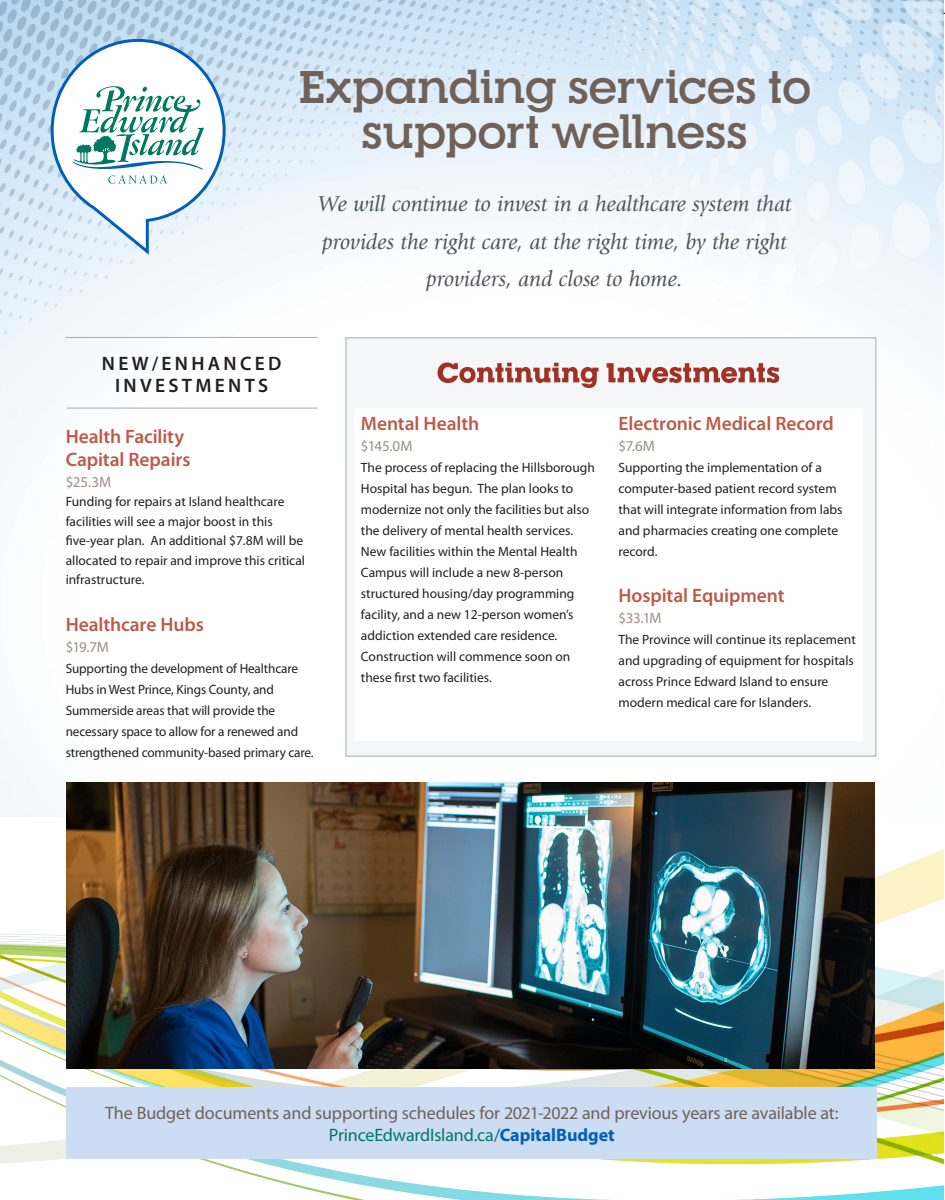
<style>
.page{position:relative;width:945px;height:1200px;background:#fff}
.page>*{position:absolute;margin:0;border:0;box-sizing:border-box;transform-origin:0 0}
.H3__Center{font:700 45px/45px "RNS Camelia";letter-spacing:-.01em;color:#716259;text-align:center}
.H5__Center{font:italic 22.5px/37.5px "Giovanni";letter-spacing:-.005em;color:#54555a;text-align:center}
.Item{font:600 19.5px/22.5px "Myriad Pro";letter-spacing:-.005em;color:#bb5c4a}
.Caption__Centre{font:600 19.5px/22.5px "Myriad Pro";letter-spacing:.17em;color:#231f20;text-align:center}
.H6__Center{font:18px/22.5px "Myriad Pro";letter-spacing:-.01em;color:#716259;text-align:center}
.Item-2{font:15px "Myriad Pro";letter-spacing:-.025em;color:#9b8e87}
.Item-3{font:13.5px/21px "Myriad Pro";color:#231f20}
.s1{color:#007961}
.s2{color:#005fb9}
.s3{font-weight:700;color:#005fb9}
</style>
<div class="page">
<img style="left:0;top:0;width:943px;height:720px">
<img style="left:0;top:720px;width:943px;height:480px">
<svg style="left:49px;top:37px;width:178px;height:220px"></svg>
<img style="left:67px;top:783px;width:807px;height:286px">
<hr style="left:67px;top:408px;width:251px;height:1px;background:#a6abaf">
<hr style="left:66px;top:337px;width:252px;height:1px;background:#a6abaf">
<div style="left:346px;top:338px;width:530px;height:418px;background:#f4f6f8;border:1px solid #a6abaf"></div>
<div style="left:354px;top:408px;width:508px;height:333px;background:#fff"></div>
<div style="left:67px;top:1087px;width:810px;height:72px;background:#ccdcf2"></div>
<svg style="left:437px;top:363px;width:342px;height:25px"></svg>
<p class="H3__Center" style="left:298px;top:64px;width:515px">Expanding services to support wellness</p>
<p class="H5__Center" style="left:317px;top:186px;width:475px">We will continue to invest in a healthcare system that provides the right care, at the right time, by the right providers, and close to home.</p>
<p class="Caption__Centre" style="left:102px;top:351px;width:181px">NEW/ENHANCED<br>INVESTMENTS</p>
<p class="Item" style="left:66px;top:425px;width:126px">Health Facility<br>Capital Repairs</p>
<p class="Item-2" style="left:66px;top:472px;width:47px">$25.3M</p>
<p class="Item-3" style="left:66px;top:492px;width:241px;line-height:19.5px">Funding for repairs at Island healthcare facilities will see a major boost in this five-year plan. An additional $7.8M will be allocated to repair and improve this critical infrastructure.</p>
<p class="Item" style="left:66px;top:612px;width:140px">Healthcare Hubs</p>
<p class="Item-2" style="left:66px;top:637px;width:45px">$19.7M</p>
<p class="Item-3" style="left:66px;top:657px;width:249px">Supporting the development of Healthcare Hubs in West Prince, Kings County, and Summerside areas that will provide the necessary space to allow for a renewed and strengthened community-based primary care.</p>
<p class="Item" style="left:361px;top:411px;width:120px">Mental Health</p>
<p class="Item-2" style="left:361px;top:436px;width:53px">$145.0M</p>
<p class="Item-3" style="left:361px;top:456px;width:235px">The process of replacing the Hillsborough Hospital has begun. The plan looks to modernize not only the facilities but also the delivery of mental health services.<br>New facilities within the Mental Health Campus will include a new 8-person structured housing/day programming facility, and a new 12-person women’s addiction extended care residence.<br>Construction will commence soon on these first two facilities.</p>
<p class="Item" style="left:618px;top:411px;width:217px">Electronic Medical Record</p>
<p class="Item-2" style="left:618px;top:436px;width:38px">$7.6M</p>
<p class="Item-3" style="left:618px;top:456px;width:225px">Supporting the implementation of a computer-based patient record system that will integrate information from labs and pharmacies creating one complete record.</p>
<p class="Item" style="left:618px;top:584px;width:168px">Hospital Equipment</p>
<p class="Item-2" style="left:618px;top:609px;width:45px">$33.1M</p>
<p class="Item-3" style="left:618px;top:629px;width:239px">The Province will continue its replacement and upgrading of equipment for hospitals across Prince Edward Island to ensure modern medical care for Islanders.</p>
<p class="H6__Center" style="left:105px;top:1101px;width:735px">The Budget documents and supporting schedules for 2021-2022 and previous years are available at:<br><span class="s1">PrinceEdwardIsland.ca</span><span class="s2">/</span><span class="s3">CapitalBudget</span></p>
</div>
